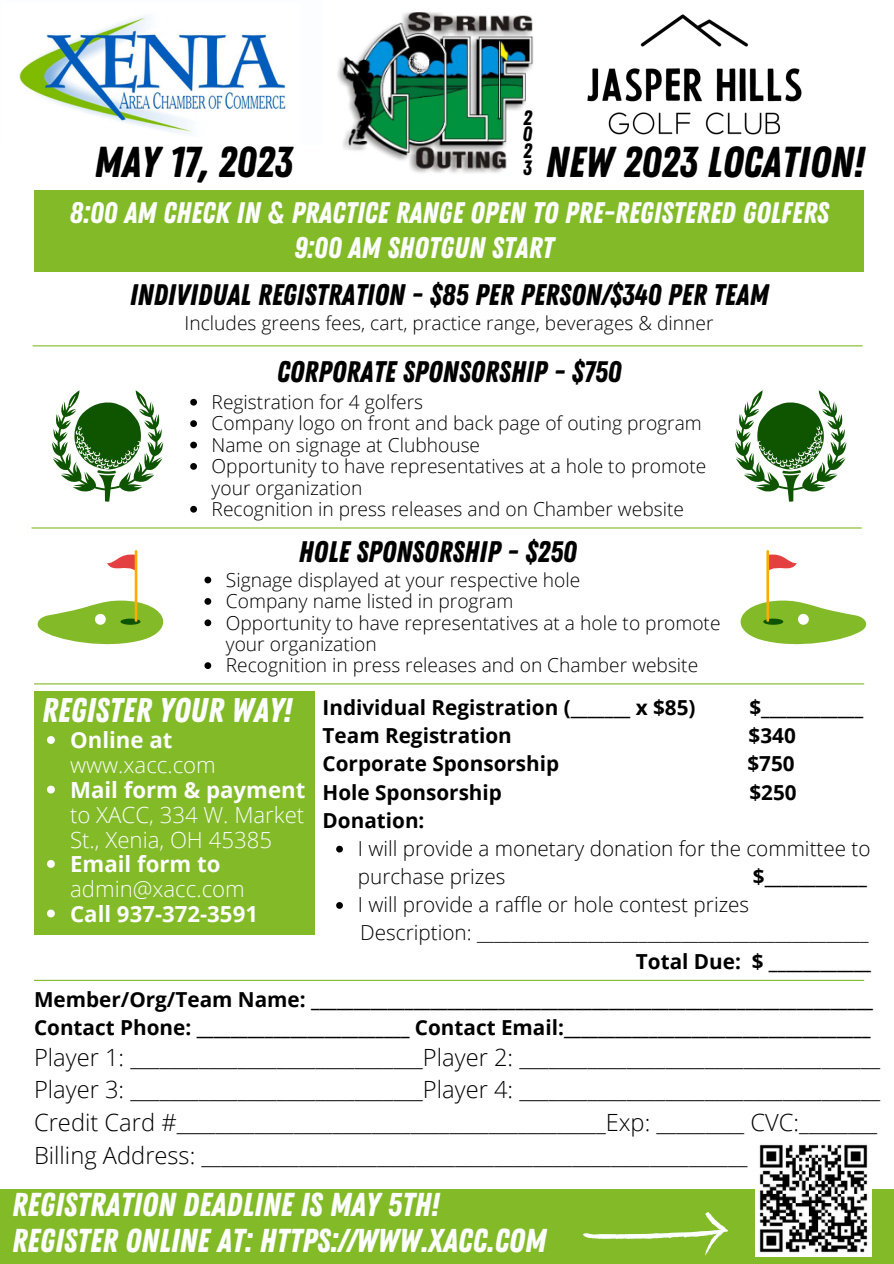
<style>
.page{position:relative;width:894px;height:1264px;background:#fff}
.page>*{position:absolute;margin:0;border:0;box-sizing:border-box;transform-origin:0 0}
.t1{font:43.2px "Zing Rust Base";color:#000}
.t2{font:34.2px "Zing Rust Base";color:#fcfdfe}
.t3{font:33px "Zing Rust Base";color:#fcfdfe}
.t4{font:29.7px "Zing Rust Base";color:#000}
.t5{font:29.7px/34.7px "Zing Rust Base";color:#fcfdfe}
.t6{font:300 23.7px/32.7px "Open Sans";color:#000}
.t7{font:300 22.2px/24.8px "Open Sans";color:#fcfdfe}
.t8{font:700 22.2px "Open Sans";color:#fcfdfe}
.t9{font:700 20.7px/38.5px "Open Sans";color:#000;text-align:right}
.t10{font:300 20.7px/28.2px "Open Sans";color:#000}
.t11{font:20.7px/17px "Zing Rust Base";color:#000;text-align:justify}
.t12{font:300 19.2px/21.5px "Open Sans";color:#000}
.s1{font-size:20.7px}
</style>
<div class="page">
<div style="left:0;top:1189px;width:893px;height:74px;background:#83ba28"></div>
<div style="left:34px;top:191px;width:829px;height:81px;background:#83ba28"></div>
<hr style="left:33px;top:345px;width:829px;height:1px;background:#83ba28">
<img style="left:19px;top:16px;width:267px;height:118px">
<img style="left:337px;top:12px;width:197px;height:161px">
<img style="left:587px;top:14px;width:215px;height:121px">
<hr style="left:32px;top:527px;width:829px;height:1px;background:#83ba28">
<img style="left:755px;top:1144px;width:116px;height:112px">
<svg style="left:583px;top:1212px;width:145px;height:43px"></svg>
<svg style="left:768px;top:552px;width:28px;height:22px"></svg>
<svg style="left:740px;top:600px;width:127px;height:45px"></svg>
<hr style="left:766px;top:550px;width:2px;height:71px;background:#ffab01">
<svg style="left:107px;top:552px;width:28px;height:22px"></svg>
<svg style="left:37px;top:600px;width:126px;height:45px"></svg>
<hr style="left:135px;top:550px;width:2px;height:71px;background:#ffab01">
<hr style="left:34px;top:683px;width:829px;height:1px;background:#83ba28">
<svg style="left:52px;top:390px;width:111px;height:111px"></svg>
<svg style="left:735px;top:390px;width:110px;height:111px"></svg>
<div style="left:34px;top:691px;width:280px;height:243px;background:#83ba28"></div>
<svg style="left:190px;top:399px;width:7px;height:6px"></svg>
<svg style="left:190px;top:420px;width:7px;height:7px"></svg>
<svg style="left:190px;top:441px;width:7px;height:7px"></svg>
<svg style="left:190px;top:463px;width:7px;height:7px"></svg>
<svg style="left:190px;top:506px;width:7px;height:6px"></svg>
<svg style="left:204px;top:576px;width:7px;height:7px"></svg>
<svg style="left:204px;top:598px;width:7px;height:7px"></svg>
<svg style="left:204px;top:619px;width:7px;height:7px"></svg>
<svg style="left:204px;top:662px;width:7px;height:7px"></svg>
<svg style="left:47px;top:736px;width:8px;height:8px"></svg>
<svg style="left:47px;top:785px;width:8px;height:8px"></svg>
<svg style="left:47px;top:860px;width:8px;height:7px"></svg>
<svg style="left:47px;top:909px;width:8px;height:8px"></svg>
<svg style="left:336px;top:845px;width:7px;height:7px"></svg>
<svg style="left:336px;top:902px;width:7px;height:6px"></svg>
<hr style="left:34px;top:979px;width:829px;height:1px;background:#83ba28">
<p class="t11" style="left:522px;top:109px;width:11px">2<br>0<br>2</p>
<h1 class="t1" style="left:94px;top:137px;width:200px">MAY 17, 2023</h1>
<h1 class="t1" style="left:523px;top:137px;width:342px"><span class="s1">3</span> NEW 2023 LOCATION!</h1>
<h3 class="t5" style="left:294px;top:196px;width:536px;text-indent:-224px">8:00 AM CHECK IN &amp; PRACTICE RANGE OPEN TO PRE-REGISTERED GOLFERS<br>9:00 AM SHOTGUN START</h3>
<h3 class="t4" style="left:130px;top:277px;width:640px">INDIVIDUAL REGISTRATION - $85 PER PERSON/$340 PER TEAM</h3>
<p class="t12" style="left:184px;top:312px;width:530px">Includes greens fees, cart, practice range, beverages &amp; dinner</p>
<h3 class="t4" style="left:277px;top:354px;width:346px">CORPORATE SPONSORSHIP - $750</h3>
<p class="t12" style="left:211px;top:391px;width:496px">Registration for 4 golfers<br>Company logo on front and back page of outing program Name on signage at Clubhouse<br>Opportunity to have representatives at a hole to promote your organization<br>Recognition in press releases and on Chamber website</p>
<h3 class="t4" style="left:298px;top:534px;width:279px">HOLE SPONSORSHIP - $250</h3>
<p class="t12" style="left:226px;top:568px;width:496px">Signage displayed at your respective hole<br>Company name listed in program<br>Opportunity to have representatives at a hole to promote your organization<br>Recognition in press releases and on Chamber website</p>
<h2 class="t2" style="left:42px;top:689px;width:251px">REGISTER YOUR WAY!</h2>
<p class="t8" style="left:70px;top:724px;width:104px">Online at</p>
<p class="t7" style="left:70px;top:752px;width:147px">www.xacc.com</p>
<p class="t8" style="left:70px;top:774px;width:237px">Mail form &amp; payment</p>
<p class="t7" style="left:70px;top:801px;width:235px">to XACC, 334 W. Market<br>St., Xenia, OH 45385</p>
<p class="t8" style="left:70px;top:848px;width:152px">Email form to</p>
<p class="t7" style="left:70px;top:876px;width:176px">admin@xacc.com</p>
<p class="t8" style="left:70px;top:898px;width:189px">Call 937-372-3591</p>
<p class="t9" style="left:322px;top:687px;width:374px">Individual Registration (_______ x $85)</p>
<p class="t9" style="left:749px;top:687px;width:115px">$____________</p>
<p class="t9" style="left:322px;top:716px;width:191px">Team Registration</p>
<p class="t9" style="left:748px;top:716px;width:49px">$340</p>
<p class="t9" style="left:322px;top:744px;width:238px">Corporate Sponsorship</p>
<p class="t9" style="left:747px;top:744px;width:49px">$750</p>
<p class="t9" style="left:322px;top:772px;width:181px">Hole Sponsorship</p>
<p class="t9" style="left:749px;top:772px;width:49px">$250</p>
<p class="t9" style="left:322px;top:800px;width:103px">Donation:</p>
<p class="t10" style="left:358px;top:833px;width:514px">I will provide a monetary donation for the committee to purchase prizes</p>
<p class="t9" style="left:752px;top:856px;width:115px">$____________</p>
<p class="t10" style="left:358px;top:890px;width:393px">I will provide a raffle or hole contest prizes</p>
<p class="t10" style="left:360px;top:918px;width:509px">Description: ______________________________________________</p>
<p class="t9" style="left:34px;top:941px;width:840px">Total Due: $ ____________<br>Member/Org/Team Name: __________________________________________________________________</p>
<p class="t9" style="left:34px;top:1007px;width:837px">Contact Phone: _________________________ Contact Email:____________________________________</p>
<p class="t6" style="left:34px;top:1040px;width:847px">Player 1: ______________________________Player 2: _____________________________________ Player 3: ______________________________Player 4: _____________________________________ Credit Card #____________________________________________Exp: _________ CVC:________ Billing Address: ________________________________________________________</p>
<h3 class="t3" style="left:12px;top:1185px;width:429px">REGISTRATION DEADLINE IS MAY 5TH!</h3>
<h3 class="t3" style="left:12px;top:1220px;width:536px">REGISTER ONLINE AT: HTTPS://WWW.XACC.COM</h3>
</div>
